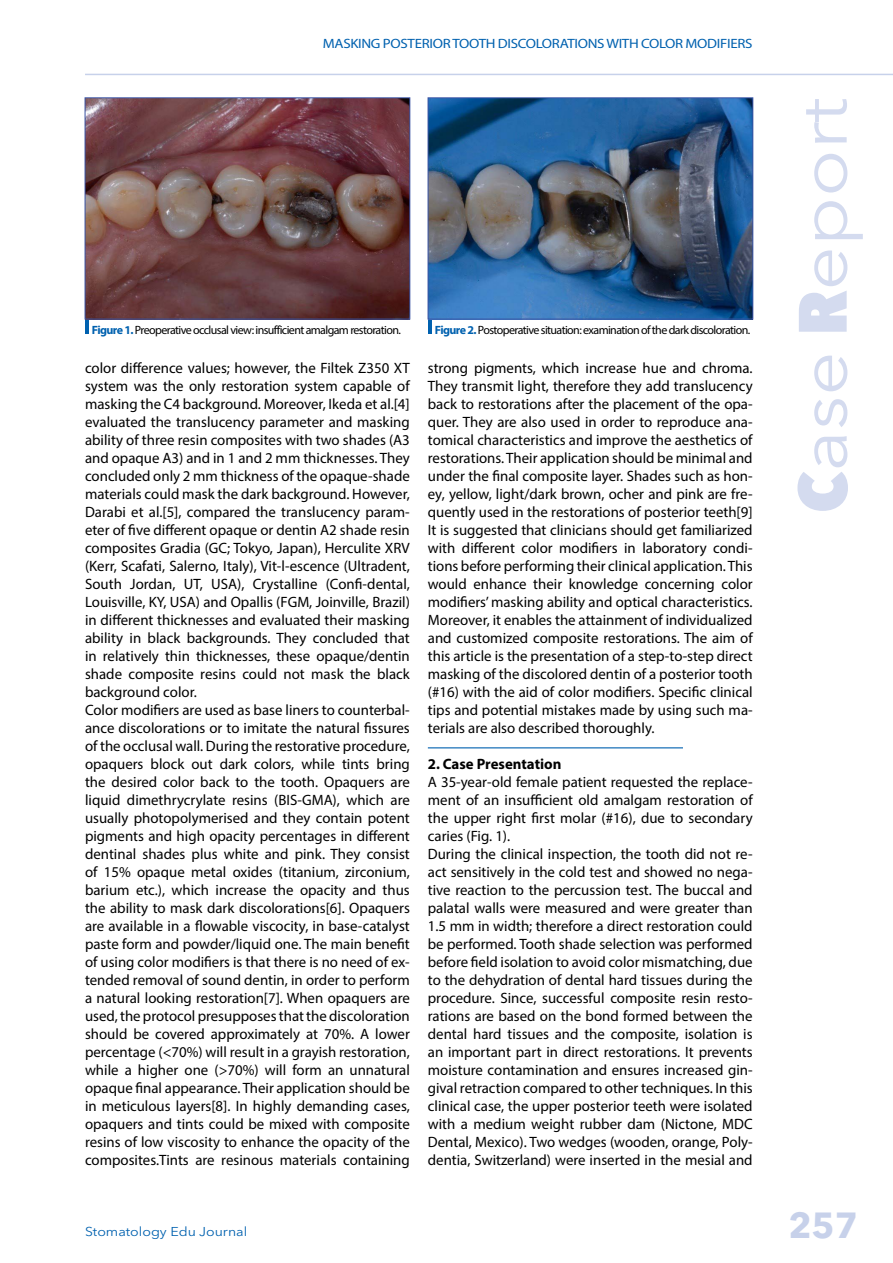
<style>
.page{position:relative;width:893px;height:1263px;background:#fff}
.page>*{position:absolute;margin:0;border:0;box-sizing:border-box;transform-origin:0 0}
.t1{font:67.5px "Avenir Next LT Pro";color:#d4dbef;scale:1.15 1}
.t2{font:700 36px "Avenir Next LT Pro";color:#c7d1ea}
.t3{font:15px/18px "Myriad Pro";color:#000}
.t4{font:700 15px "Myriad Pro";color:#000}
.t5{font:13.5px "Myriad Pro";letter-spacing:-.02em;color:#0061af;scale:1.11 1}
.t6{font:12.75px "Avenir Next LT Pro";color:#0061af;scale:1.11 1}
.t7{font:12px "Myriad Pro";letter-spacing:-.05em;color:#000}
.s1{font-weight:700;color:#0061af}
.s2{font-weight:800;font-stretch:condensed}
</style>
<div class="page">
<hr style="left:85px;top:74px;width:808px;height:1px;background:#c7d1ea">
<hr style="left:85px;top:319px;width:4px;height:15px;background:#0061af">
<hr style="left:428px;top:319px;width:4px;height:15px;background:#0061af">
<img style="left:87px;top:100px;width:321px;height:217px">
<div style="left:85px;top:98px;width:325px;height:221px;border:1px solid #3953a4"></div>
<img style="left:430px;top:100px;width:321px;height:217px">
<div style="left:428px;top:98px;width:325px;height:221px;border:1px solid #3953a4"></div>
<hr style="left:428px;top:747px;width:255px;height:1px;background:#0061af">
<p class="t5" style="left:323px;top:36px;width:388px">MASKING POSTERIOR TOOTH DISCOLORATIONS WITH COLOR MODIFIERS</p>
<p class="t7" style="left:92px;top:322px;width:310px"><span class="s1">Figure 1.</span> Preoperative occlusal view: insufficient amalgam restoration.</p>
<p class="t7" style="left:435px;top:322px;width:317px"><span class="s1">Figure 2.</span> Postoperative situation: examination of the dark discoloration.</p>
<p class="t3" style="left:85px;top:358px;width:326px">color difference values; however, the Filtek Z350 XT system was the only restoration system capable of masking the C4 background. Moreover, Ikeda et al.[4] evaluated the translucency parameter and masking ability of three resin composites with two shades (A3 and opaque A3) and in 1 and 2 mm thicknesses. They concluded only 2 mm thickness of the opaque-shade materials could mask the dark background. However, Darabi et al.[5], compared the translucency param&shy;eter of five different opaque or dentin A2 shade resin composites Gradia (GC; Tokyo, Japan), Herculite XRV (Kerr, Scafati, Salerno, Italy), Vit-l-escence (Ultradent, South Jordan, UT, USA), Crystalline (Confi-dental, Louisville, KY, USA) and Opallis (FGM, Joinville, Brazil) in different thicknesses and evaluated their masking ability in black backgrounds. They concluded that in relatively thin thicknesses, these opaque/dentin shade composite resins could not mask the black background color.<br>Color modifiers are used as base liners to counterbal&shy;ance discolorations or to imitate the natural fissures of the occlusal wall. During the restorative procedure, opaquers block out dark colors, while tints bring the desired color back to the tooth. Opaquers are liquid dimethrycrylate resins (BIS-GMA), which are usually photopolymerised and they contain potent pigments and high opacity percentages in different dentinal shades plus white and pink. They consist of 15% opaque metal oxides (titanium, zirconium, barium etc.), which increase the opacity and thus the ability to mask dark discolorations[6]. Opaquers are available in a flowable viscocity, in base-catalyst paste form and powder/liquid one. The main benefit of using color modifiers is that there is no need of ex&shy;tended removal of sound dentin, in order to perform a natural looking restoration[7]. When opaquers are used, the protocol presupposes that the discoloration should be covered approximately at 70%. A lower percentage (&lt;70%) will result in a grayish restoration, while a higher one (&gt;70%) will form an unnatural opaque final appearance. Their application should be in meticulous layers[8]. In highly demanding cases, opaquers and tints could be mixed with composite resins of low viscosity to enhance the opacity of the composites.Tints are resinous materials containing</p>
<p class="t3" style="left:428px;top:358px;width:326px;text-align:justify">strong pigments, which increase hue and chroma.<br>They transmit light, therefore they add translucency back to restorations after the placement of the opa&shy;quer. They are also used in order to reproduce ana&shy;tomical characteristics and improve the aesthetics of restorations. Their application should be minimal and under the final composite layer. Shades such as hon&shy;ey, yellow, light/dark brown, ocher and pink are fre&shy;quently used in the restorations of posterior teeth[9] It is suggested that clinicians should get familiarized with different color modifiers in laboratory condi&shy;tions before performing their clinical application. This would enhance their knowledge concerning color modifiers’ masking ability and optical characteristics.<br>Moreover, it enables the attainment of individualized and customized composite restorations. The aim of this article is the presentation of a step-to-step direct masking of the discolored dentin of a posterior tooth (#16) with the aid of color modifiers. Specific clinical tips and potential mistakes made by using such ma&shy;terials are also described thoroughly.</p>
<p class="t4" style="left:428px;top:754px;width:135px">2. Case Presentation</p>
<p class="t3" style="left:428px;top:772px;width:326px">A 35-year-old female patient requested the replace&shy;ment of an insufficient old amalgam restoration of the upper right first molar (#16), due to secondary caries (Fig. 1).<br>During the clinical inspection, the tooth did not re&shy;act sensitively in the cold test and showed no nega&shy;tive reaction to the percussion test. The buccal and palatal walls were measured and were greater than 1.5 mm in width; therefore a direct restoration could be performed. Tooth shade selection was performed before field isolation to avoid color mismatching, due to the dehydration of dental hard tissues during the procedure. Since, successful composite resin resto&shy;rations are based on the bond formed between the dental hard tissues and the composite, isolation is an important part in direct restorations. It prevents moisture contamination and ensures increased gin&shy;gival retraction compared to other techniques. In this clinical case, the upper posterior teeth were isolated with a medium weight rubber dam (Nictone, MDC Dental, Mexico). Two wedges (wooden, orange, Poly&shy;dentia, Switzerland) were inserted in the mesial and</p>
<p class="t6" style="left:85px;top:1223px;width:148px">Stomatology Edu Journal</p>
<h1 class="t1" style="left:783px;top:513px;width:362px;rotate:-90deg"><span class="s2">C</span>ase <span class="s2">R</span>eport</h1>
<h2 class="t2" style="left:788px;top:1204px;width:71px">257</h2>
</div>
